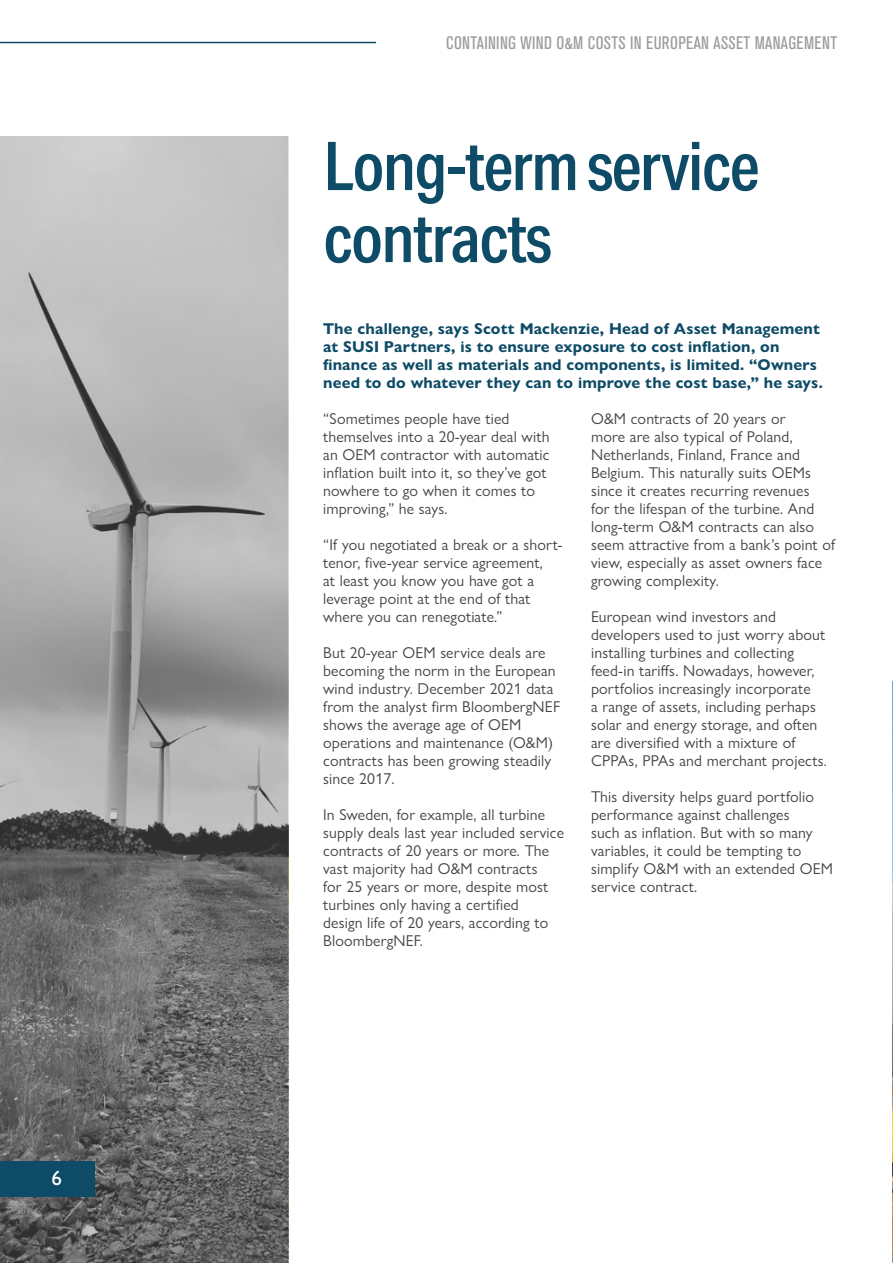
<style>
.page{position:relative;width:893px;height:1263px;background:#fff}
.page>*{position:absolute;margin:0;border:0;box-sizing:border-box;transform-origin:0 0}
.AWAW-Report-Headline{font:500 67.5px/72px "Aktiv Grotesk Cd";letter-spacing:-.025em;color:#0d4b66}
.t1{font:500 21px "Gill Sans Nova";color:#fff}
.t2{font:condensed 18px "Akzidenz Grotesk BQ";letter-spacing:.02em;color:#9a9a9b}
.AWAW_-_Power_List{font:15.75px/18px "Gill Sans Nova";letter-spacing:.01em;color:#454445}
.Lead_In_-_Blue_Span{font:700 15.75px/18px "Gill Sans Nova";letter-spacing:.01em;color:#0d4b66}
</style>
<div class="page">
<svg style="left:0;top:136px;width:288px;height:1127px;background:#959595"></svg>
<img style="left:892px;top:682px;width:1px;height:581px">
<hr style="left:0;top:42px;width:376px;height:1px;background:#0d4b66">
<div style="left:0;top:1161px;width:94px;height:36px;background:#0d4b66"></div>
<h2 class="t1" style="left:51px;top:1165px;width:12px">6</h2>
<p class="t2" style="left:446px;top:33px;width:392px">CONTAINING WIND O&amp;M COSTS IN EUROPEAN ASSET MANAGEMENT</p>
<p class="AWAW-Report-Headline" style="left:323px;top:129px;width:438px">Long-term service contracts</p>
<p class="Lead_In_-_Blue_Span" style="left:323px;top:320px;width:501px">The challenge, says Scott Mackenzie, Head of Asset Management at SUSI Partners, is to ensure exposure to cost inflation, on finance as well as materials and components, is limited. “Owners need to do whatever they can to improve the cost base,” he says.</p>
<p class="AWAW_-_Power_List" style="left:323px;top:410px;width:228px">“Sometimes people have tied themselves into a 20-year deal with an OEM contractor with automatic inflation built into it, so they’ve got nowhere to go when it comes to improving,” he says.</p>
<p class="AWAW_-_Power_List" style="left:323px;top:536px;width:241px">“If you negotiated a break or a short&shy;tenor, five-year service agreement,<br>at least you know you have got a leverage point at the end of that where you can renegotiate.”</p>
<p class="AWAW_-_Power_List" style="left:323px;top:644px;width:238px">But 20-year OEM service deals are becoming the norm in the European wind industry. December 2021 data from the analyst firm BloombergNEF shows the average age of OEM operations and maintenance (O&amp;M) contracts has been growing steadily since 2017.</p>
<p class="AWAW_-_Power_List" style="left:323px;top:806px;width:242px">In Sweden, for example, all turbine supply deals last year included service contracts of 20 years or more. The vast majority had O&amp;M contracts<br>for 25 years or more, despite most turbines only having a certified<br>design life of 20 years, according to<br>BloombergNEF.</p>
<p class="AWAW_-_Power_List" style="left:591px;top:410px;width:246px">O&amp;M contracts of 20 years or<br>more are also typical of Poland, Netherlands, Finland, France and Belgium. This naturally suits OEMs since it creates recurring revenues<br>for the lifespan of the turbine. And long-term O&amp;M contracts can also seem attractive from a bank’s point of view, especially as asset owners face growing complexity.</p>
<p class="AWAW_-_Power_List" style="left:591px;top:608px;width:237px">European wind investors and developers used to just worry about installing turbines and collecting feed-in tariffs. Nowadays, however, portfolios increasingly incorporate<br>a range of assets, including perhaps solar and energy storage, and often are diversified with a mixture of CPPAs, PPAs and merchant projects.</p>
<p class="AWAW_-_Power_List" style="left:591px;top:788px;width:243px">This diversity helps guard portfolio performance against challenges<br>such as inflation. But with so many variables, it could be tempting to simplify O&amp;M with an extended OEM service contract.</p>
</div>
